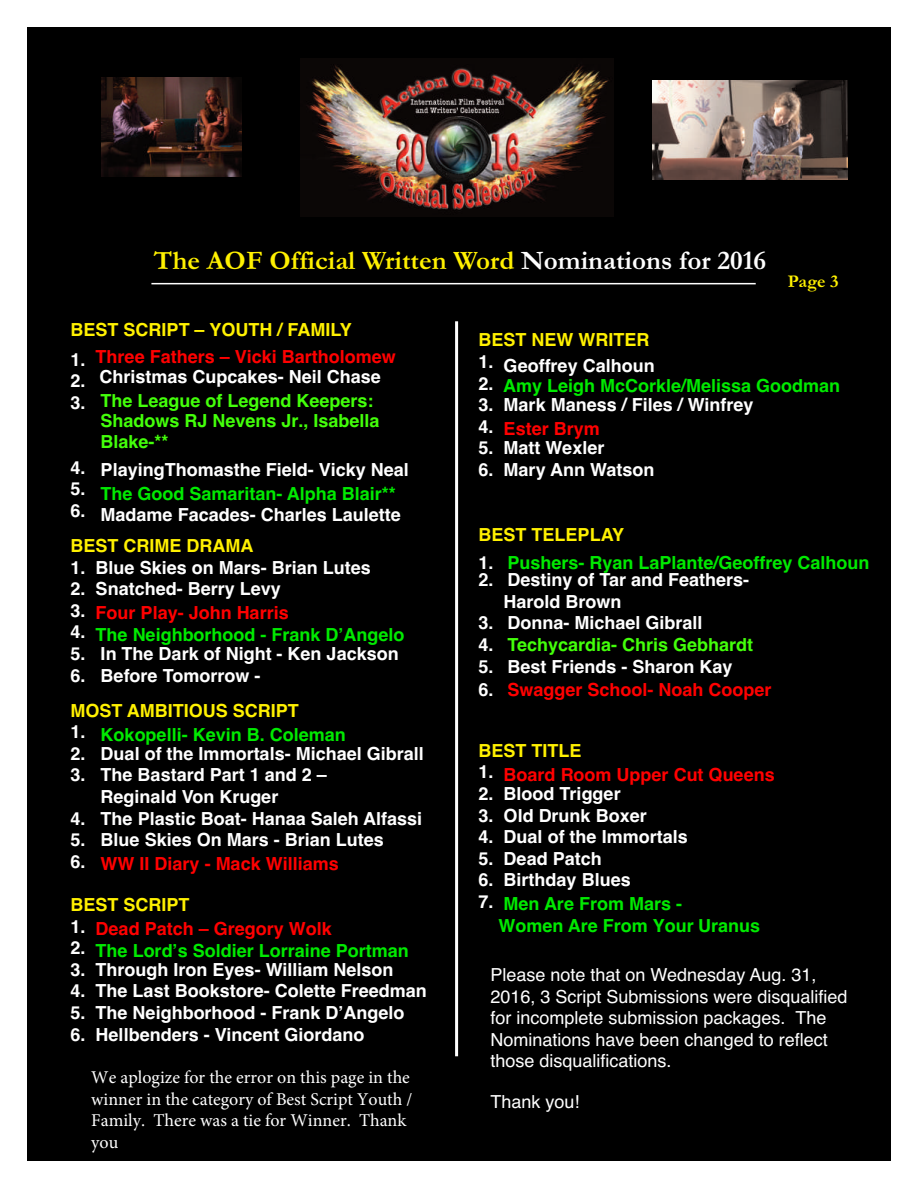
<style>
.page{position:relative;width:918px;height:1188px;background:#fff}
.page>*{position:absolute;margin:0;border:0;box-sizing:border-box;transform-origin:0 0}
.t1{font:700 27px "Garamond";color:#fff101}
.t2{font:700 18px/21.6px "Helvetica";color:#fff}
.t3{font:700 18px/21.6px "Helvetica";color:#00ea00}
.t4{font:18px/21.6px "Helvetica";color:#fff}
.t5{font:700 18px "Helvetica";color:#f00}
.t6{font:18px/21.6px "Minion Pro";color:#fff}
.t7{font:700 18px "Helvetica";color:#fff101}
.t8{font:700 18px/20.5px "Helvetica";color:#43ff0a}
.t9{font:700 18px "Garamond";color:#fff101}
.s1{color:#fff}
</style>
<div class="page">
<div style="left:27px;top:27px;width:864px;height:1134px;background:#000"></div>
<img style="left:102px;top:78px;width:140px;height:98px">
<img style="left:653px;top:81px;width:195px;height:98px">
<img style="left:300px;top:58px;width:314px;height:159px">
<hr style="left:151px;top:283px;width:605px;height:1px;background:#fff">
<hr style="left:455px;top:321px;width:3px;height:735px;background:#fff">
<h1 class="t1" style="left:154px;top:244px;width:614px">The AOF Official Written Word <span class="s1">Nominations for 2016</span></h1>
<p class="t9" style="left:788px;top:270px;width:52px">Page 3</p>
<p class="t7" style="left:71px;top:319px;width:283px">BEST SCRIPT – YOUTH / FAMILY</p>
<p class="t5" style="left:71px;top:346px;width:327px"><span class="s1">1.</span> Three Fathers – Vicki Bartholomew</p>
<p class="t2" style="left:71px;top:366px;width:312px">2. Christmas Cupcakes- Neil Chase</p>
<p class="t8" style="left:100px;top:390px;width:281px;text-indent:-30px"><span class="s1">3.</span> The League of Legend Keepers:<br>Shadows RJ Nevens Jr., Isabella<br>Blake-**</p>
<p class="t2" style="left:71px;top:459px;width:340px">4. PlayingThomasthe Field- Vicky Neal</p>
<p class="t3" style="left:71px;top:483px;width:327px"><sup>5.</sup> The Good Samaritan- Alpha Blair**</p>
<p class="t2" style="left:71px;top:504px;width:332px">6. Madame Facades- Charles Laulette</p>
<p class="t7" style="left:71px;top:535px;width:184px">BEST CRIME DRAMA</p>
<p class="t2" style="left:71px;top:557px;width:302px">1. Blue Skies on Mars- Brian Lutes</p>
<p class="t2" style="left:71px;top:578px;width:212px">2. Snatched- Berry Levy</p>
<p class="t5" style="left:71px;top:602px;width:220px"><span class="s1">3.</span> Four Play- John Harris</p>
<p class="t3" style="left:71px;top:624px;width:336px"><span class="s1">4.</span> The Neighborhood - Frank D’Angelo</p>
<p class="t2" style="left:71px;top:643px;width:330px">5. In The Dark of Night - Ken Jackson</p>
<p class="t2" style="left:71px;top:665px;width:191px">6. Before Tomorrow -</p>
<p class="t7" style="left:71px;top:700px;width:230px">MOST AMBITIOUS SCRIPT</p>
<p class="t3" style="left:71px;top:724px;width:277px"><span class="s1">1.</span> Kokopelli- Kevin B. Coleman</p>
<p class="t2" style="left:71px;top:743px;width:355px">2. Dual of the Immortals- Michael Gibrall</p>
<p class="t2" style="left:101px;top:764px;width:228px;text-indent:-30px">3. The Bastard Part 1 and 2 –<br>Reginald Von Kruger</p>
<p class="t2" style="left:71px;top:808px;width:353px">4. The Plastic Boat- Hanaa Saleh Alfassi</p>
<p class="t2" style="left:71px;top:829px;width:315px">5. Blue Skies On Mars - Brian Lutes</p>
<p class="t5" style="left:71px;top:853px;width:270px"><span class="s1">6.</span> WW II Diary - Mack Williams</p>
<p class="t7" style="left:71px;top:894px;width:121px">BEST SCRIPT</p>
<p class="t5" style="left:71px;top:918px;width:263px"><span class="s1">1.</span> Dead Patch – Gregory Wolk</p>
<p class="t3" style="left:71px;top:940px;width:340px"><span class="s1">2.</span> The Lord’s Soldier Lorraine Portman</p>
<p class="t2" style="left:71px;top:959px;width:324px">3. Through Iron Eyes- William Nelson</p>
<p class="t2" style="left:71px;top:980px;width:358px">4. The Last Bookstore- Colette Freedman</p>
<p class="t2" style="left:71px;top:1002px;width:336px">5. The Neighborhood - Frank D’Angelo</p>
<p class="t2" style="left:71px;top:1024px;width:295px">6. Hellbenders - Vincent Giordano</p>
<p class="t6" style="left:91px;top:1067px;width:323px">We aplogize for the error on this page in the winner in the category of Best Script Youth /<br>Family. There was a tie for Winner. Thank you</p>
<p class="t7" style="left:479px;top:330px;width:172px">BEST NEW WRITER</p>
<p class="t2" style="left:479px;top:355px;width:178px">1. Geoffrey Calhoun</p>
<p class="t3" style="left:479px;top:375px;width:363px"><span class="s1">2.</span> Amy Leigh McCorkle/Melissa Goodman</p>
<p class="t2" style="left:479px;top:394px;width:276px">3. Mark Maness / Files / Winfrey</p>
<p class="t5" style="left:479px;top:418px;width:123px"><span class="s1">4.</span> Ester Brym</p>
<p class="t2" style="left:479px;top:437px;width:127px">5. Matt Wexler</p>
<p class="t2" style="left:479px;top:459px;width:177px">6. Mary Ann Watson</p>
<p class="t7" style="left:479px;top:524px;width:147px">BEST TELEPLAY</p>
<p class="t3" style="left:479px;top:552px;width:392px"><span class="s1">1.</span> Pushers- Ryan LaPlante/Geoffrey Calhoun</p>
<p class="t2" style="left:504px;top:569px;width:247px;text-indent:-25px">2. Destiny of Tar and Feathers-<br>Harold Brown</p>
<p class="t2" style="left:479px;top:612px;width:225px">3. Donna- Michael Gibrall</p>
<p class="t8" style="left:479px;top:634px;width:276px"><span class="s1">4.</span> Techycardia- Chris Gebhardt</p>
<p class="t2" style="left:479px;top:656px;width:255px">5. Best Friends - Sharon Kay</p>
<p class="t5" style="left:479px;top:680px;width:294px"><span class="s1">6.</span> Swagger School- Noah Cooper</p>
<p class="t7" style="left:479px;top:740px;width:105px">BEST TITLE</p>
<p class="t5" style="left:479px;top:764px;width:298px"><span class="s1">1.</span> Board Room Upper Cut Queens</p>
<p class="t2" style="left:479px;top:783px;width:144px">2. Blood Trigger</p>
<p class="t2" style="left:479px;top:805px;width:170px">3. Old Drunk Boxer</p>
<p class="t2" style="left:479px;top:826px;width:211px">4. Dual of the Immortals</p>
<p class="t2" style="left:479px;top:848px;width:125px">5. Dead Patch</p>
<p class="t2" style="left:479px;top:869px;width:154px">6. Birthday Blues</p>
<p class="t3" style="left:499px;top:893px;width:263px;text-indent:-20px"><span class="s1">7.</span> Men Are From Mars -<br>Women Are From Your Uranus</p>
<p class="t4" style="left:490px;top:964px;width:359px">Please note that on Wednesday Aug. 31, 2016, 3 Script Submissions were disqualified for incomplete submission packages. The Nominations have been changed to reflect those disqualifications.</p>
<p class="t4" style="left:490px;top:1091px;width:91px">Thank you!</p>
</div>
